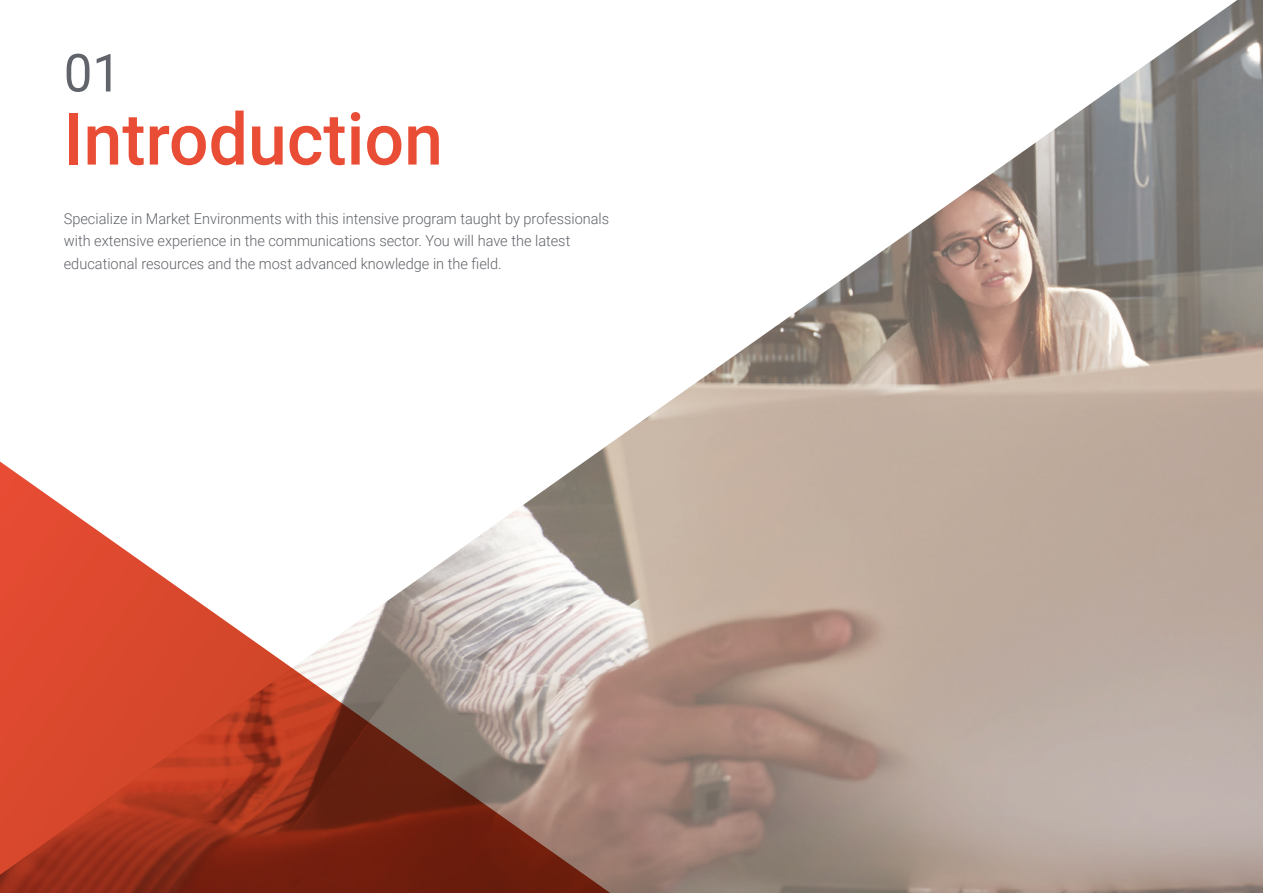
<style>
.page{position:relative;width:1263px;height:893px;background:#fff}
.page>*{position:absolute;margin:0;border:0;box-sizing:border-box;transform-origin:0 0}
.t1{font:500 72px "Roboto";color:#e94d35}
.t2{font:52.5px "Roboto";color:#61646a}
.t3{font:300 15px/22.5px "Roboto";color:#61646a}
</style>
<div class="page">
<img style="left:607px;top:0;width:656px;height:893px">
<svg style="left:0;top:446px;width:640px;height:447px"></svg>
<h2 class="t2" style="left:64px;top:36px;width:59px">01</h2>
<h1 class="t1" style="left:64px;top:89px;width:381px">Introduction</h1>
<p class="t3" style="left:64px;top:207px;width:547px">Specialize in Market Environments with this intensive program taught by professionals with extensive experience in the communications sector. You will have the latest educational resources and the most advanced knowledge in the field.</p>
</div>
